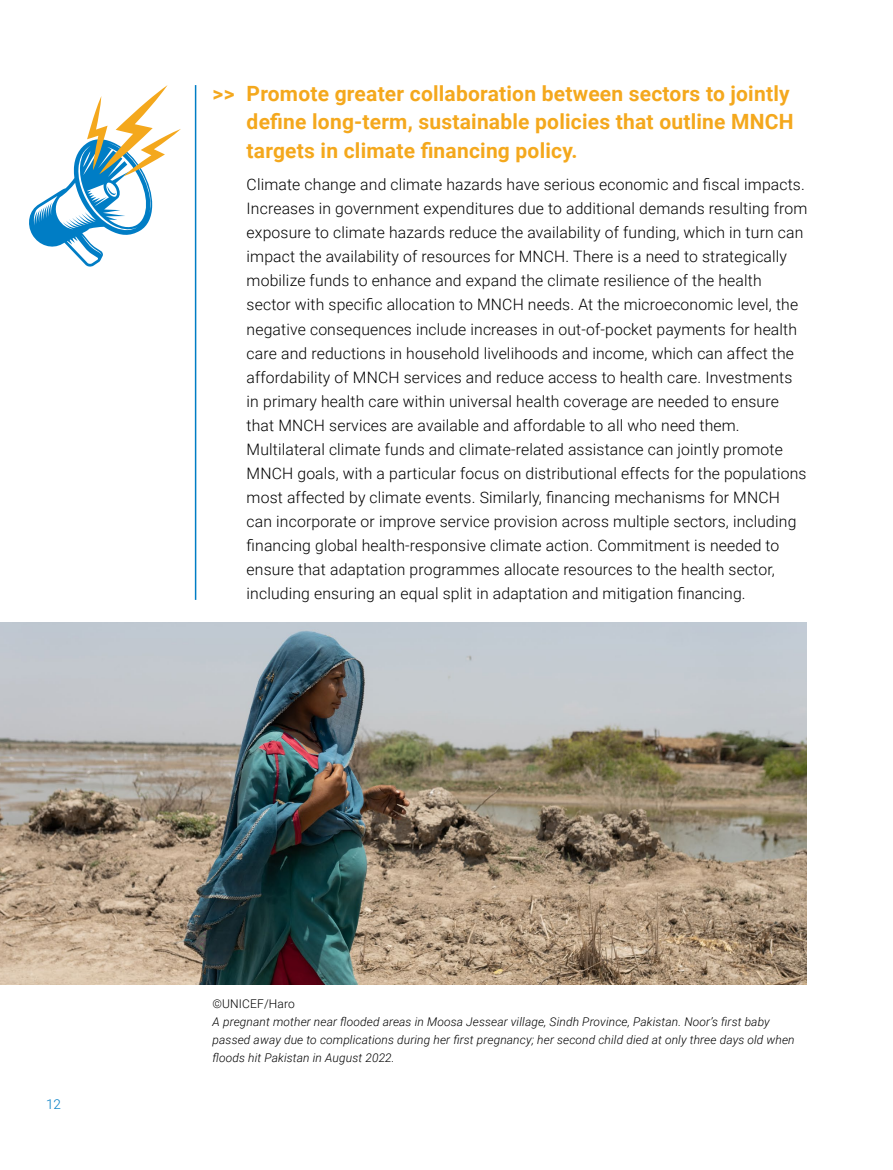
<style>
.page{position:relative;width:893px;height:1170px;background:#fff}
.page>*{position:absolute;margin:0;border:0;box-sizing:border-box;transform-origin:0 0}
.t1{font:700 21px/28.5px "Roboto";letter-spacing:.01em;color:#f4a81d}
.t2{font:300 15.75px/24px "Roboto";letter-spacing:.01em;color:#000}
.t3{font:300 13.5px "Roboto";color:#007dc5}
.t4{font:italic 300 12px/18px "Roboto";letter-spacing:.01em;color:#000}
.t5{font:300 12px "Roboto";letter-spacing:.01em;color:#000}
</style>
<div class="page">
<hr style="left:195px;top:85px;width:1px;height:515px;background:#007dc5">
<svg style="left:29px;top:85px;width:152px;height:182px"></svg>
<img style="left:0;top:622px;width:807px;height:362px">
<h1 class="t1" style="left:247px;top:78px;width:548px;text-indent:-34px">&gt;&gt; Promote greater collaboration between sectors to jointly define long-term, sustainable policies that outline MNCH targets in climate financing policy.</h1>
<p class="t2" style="left:247px;top:172px;width:562px">Climate change and climate hazards have serious economic and fiscal impacts.<br>Increases in government expenditures due to additional demands resulting from exposure to climate hazards reduce the availability of funding, which in turn can impact the availability of resources for MNCH. There is a need to strategically mobilize funds to enhance and expand the climate resilience of the health sector with specific allocation to MNCH needs. At the microeconomic level, the negative consequences include increases in out-of-pocket payments for health care and reductions in household livelihoods and income, which can affect the affordability of MNCH services and reduce access to health care. Investments in primary health care within universal health coverage are needed to ensure that MNCH services are available and affordable to all who need them.<br>Multilateral climate funds and climate-related assistance can jointly promote MNCH goals, with a particular focus on distributional effects for the populations most affected by climate events. Similarly, financing mechanisms for MNCH can incorporate or improve service provision across multiple sectors, including financing global health-responsive climate action. Commitment is needed to ensure that adaptation programmes allocate resources to the health sector, including ensuring an equal split in adaptation and mitigation financing.</p>
<p class="t3" style="left:46px;top:1094px;width:16px">12</p>
<p class="t5" style="left:213px;top:994px;width:84px">©UNICEF/Haro</p>
<p class="t4" style="left:213px;top:1011px;width:584px">A pregnant mother near flooded areas in Moosa Jessear village, Sindh Province, Pakistan. Noor’s first baby passed away due to complications during her first pregnancy; her second child died at only three days old when floods hit Pakistan in August 2022.</p>
</div>
